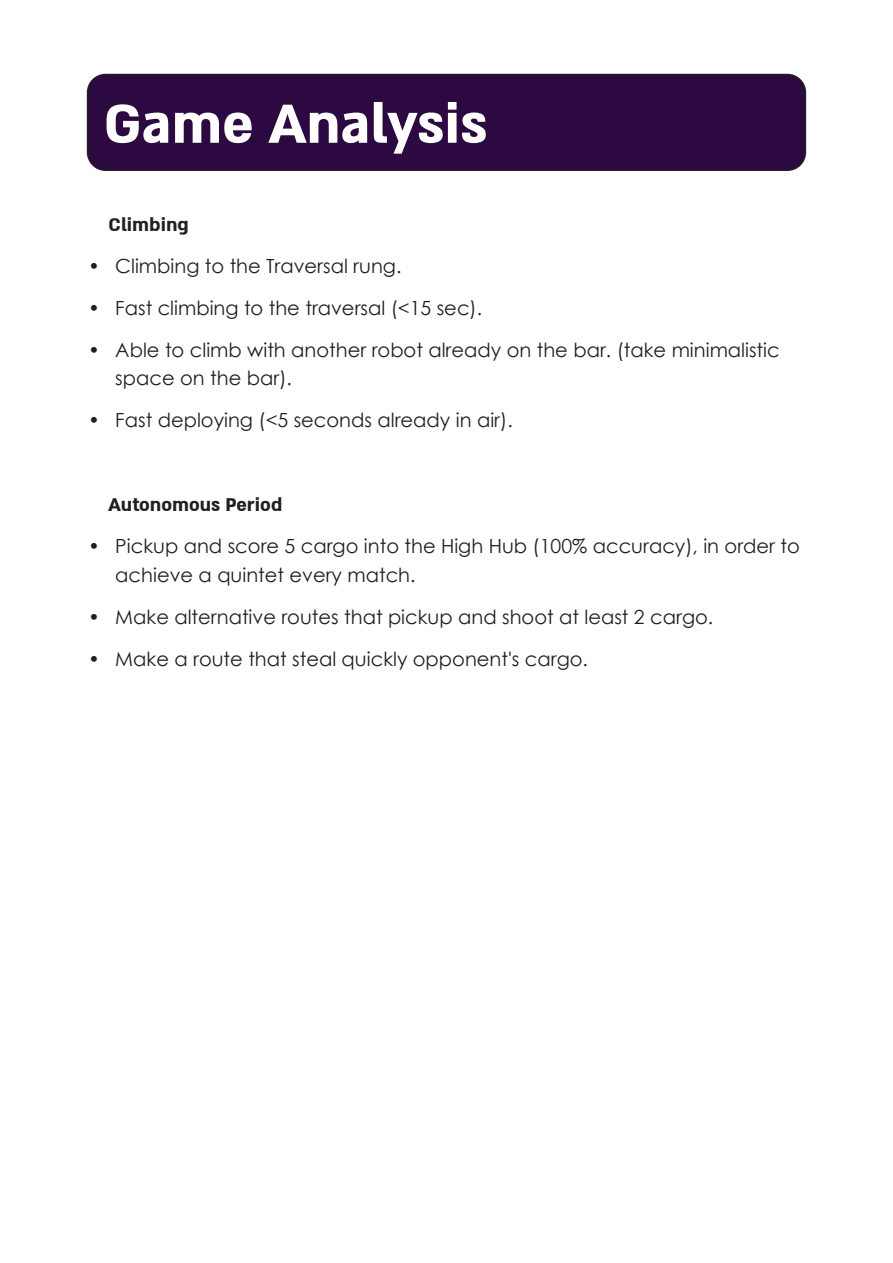
<style>
.page{position:relative;width:893px;height:1263px;background:#fff}
.page>*{position:absolute;margin:0;border:0;box-sizing:border-box;transform-origin:0 0}
.t1{font:700 63px "Almoni Neue DL4.0 AAA";color:#fff}
.t2{font:700 21px "Almoni Neue DL4.0 AAA";color:#231f20}
.t3{font:19.5px "Century Gothic";color:#231f20}
</style>
<div class="page">
<div style="left:88px;top:75px;width:717px;height:95px;background:#2d0941;border-radius:18px"></div>
<div style="left:87px;top:74px;width:719px;height:97px;border:2px solid #231f20;border-radius:18px"></div>
<p class="t1" style="left:104px;top:75px;width:385px">Game Analysis</p>
<p class="t3" style="left:88px;top:252px;width:13px">•</p>
<p class="t3" style="left:88px;top:294px;width:13px">•</p>
<p class="t3" style="left:88px;top:336px;width:13px">•</p>
<p class="t3" style="left:88px;top:406px;width:13px">•</p>
<p class="t2" style="left:109px;top:208px;width:82px">Climbing</p>
<p class="t3" style="left:115px;top:252px;width:288px">Climbing to the Traversal rung.</p>
<p class="t3" style="left:115px;top:294px;width:368px">Fast climbing to the traversal (&lt;15 sec .(</p>
<p class="t3" style="left:115px;top:336px;width:666px">Able to climb with another robot already on the bar (. take minimalistic</p>
<p class="t3" style="left:115px;top:364px;width:178px">space on the bar .(</p>
<p class="t3" style="left:115px;top:406px;width:399px">Fast deploying (&lt;5 seconds already in air .(</p>
<p class="t3" style="left:88px;top:532px;width:13px">•</p>
<p class="t3" style="left:88px;top:603px;width:13px">•</p>
<p class="t3" style="left:88px;top:645px;width:13px">•</p>
<p class="t2" style="left:109px;top:488px;width:176px">Autonomous Period</p>
<p class="t3" style="left:115px;top:532px;width:686px">Pickup and score 5 cargo into the High Hub (100% accuracy i n,) order to</p>
<p class="t3" style="left:115px;top:561px;width:302px">achieve a quintet every match.</p>
<p class="t3" style="left:115px;top:603px;width:599px">Make alternative routes that pickup and shoot at least 2 cargo.</p>
<p class="t3" style="left:115px;top:645px;width:474px">Make a route that steal quickly opponent s' cargo.</p>
</div>
